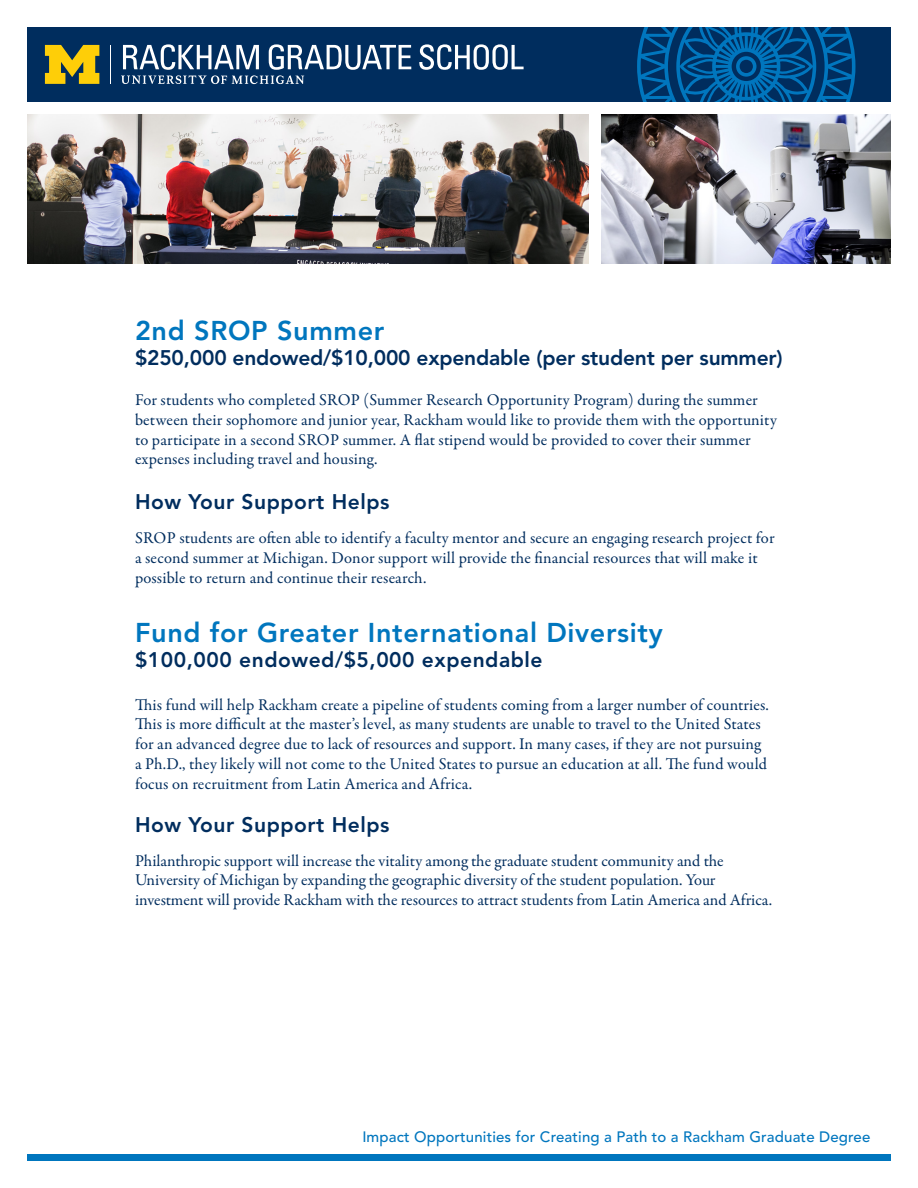
<style>
.page{position:relative;width:918px;height:1188px;background:#fff}
.page>*{position:absolute;margin:0;border:0;box-sizing:border-box;transform-origin:0 0}
.t1{font:800 27px "Avenir LT Std";letter-spacing:.025em;color:#0076be}
.t2{font:800 21px "Avenir LT Std";letter-spacing:.025em;color:#002d5e}
.t3{font:800 21px "Avenir LT Std";letter-spacing:-.01em;color:#002d5e}
.t4{font:16.5px/19.8px "Garamond Premr Pro";letter-spacing:.005em;color:#002d5e}
.t5{font:500 15px "Avenir LT Std";letter-spacing:.01em;color:#0076be}
</style>
<div class="page">
<div style="left:27px;top:1155px;width:864px;height:6px;background:#0076be"></div>
<div style="left:27px;top:27px;width:864px;height:75px;background:#002d5e"></div>
<svg style="left:419px;top:44px;width:105px;height:26px"></svg>
<hr style="left:110px;top:45px;width:1px;height:39px;background:#fff">
<svg style="left:45px;top:45px;width:54px;height:39px"></svg>
<svg style="left:121px;top:44px;width:290px;height:40px"></svg>
<svg style="left:637px;top:27px;width:218px;height:75px"></svg>
<img style="left:27px;top:114px;width:562px;height:150px">
<img style="left:602px;top:114px;width:289px;height:150px">
<p class="t1" style="left:135px;top:315px;width:251px">2nd SROP Summer</p>
<p class="t3" style="left:135px;top:346px;width:649px">$250,000 endowed/$10,000 expendable (per student per summer)</p>
<p class="t4" style="left:135px;top:390px;width:643px">For students who completed SROP (Summer Research Opportunity Program) during the summer between their sophomore and junior year, Rackham would like to provide them with the opportunity to participate in a second SROP summer. A flat stipend would be provided to cover their summer expenses including travel and housing.</p>
<p class="t2" style="left:135px;top:490px;width:256px">How Your Support Helps</p>
<p class="t4" style="left:135px;top:529px;width:641px">SROP students are often able to identify a faculty mentor and secure an engaging research project for a second summer at Michigan. Donor support will provide the financial resources that will make it possible to return and continue their research.</p>
<p class="t1" style="left:135px;top:617px;width:529px">Fund for Greater International Diversity</p>
<p class="t2" style="left:135px;top:647px;width:409px">$100,000 endowed/$5,000 expendable</p>
<p class="t4" style="left:135px;top:695px;width:635px">This fund will help Rackham create a pipeline of students coming from a larger number of countries.<br>This is more difficult at the master’s level, as many students are unable to travel to the United States for an advanced degree due to lack of resources and support. In many cases, if they are not pursuing a Ph.D., they likely will not come to the United States to pursue an education at all. The fund would focus on recruitment from Latin America and Africa.</p>
<p class="t2" style="left:135px;top:812px;width:256px">How Your Support Helps</p>
<p class="t4" style="left:135px;top:851px;width:639px">Philanthropic support will increase the vitality among the graduate student community and the<br>University of Michigan by expanding the geographic diversity of the student population. Your investment will provide Rackham with the resources to attract students from Latin America and Africa.</p>
<p class="t5" style="left:362px;top:1128px;width:510px">Impact Opportunities for Creating a Path to a Rackham Graduate Degree</p>
</div>
